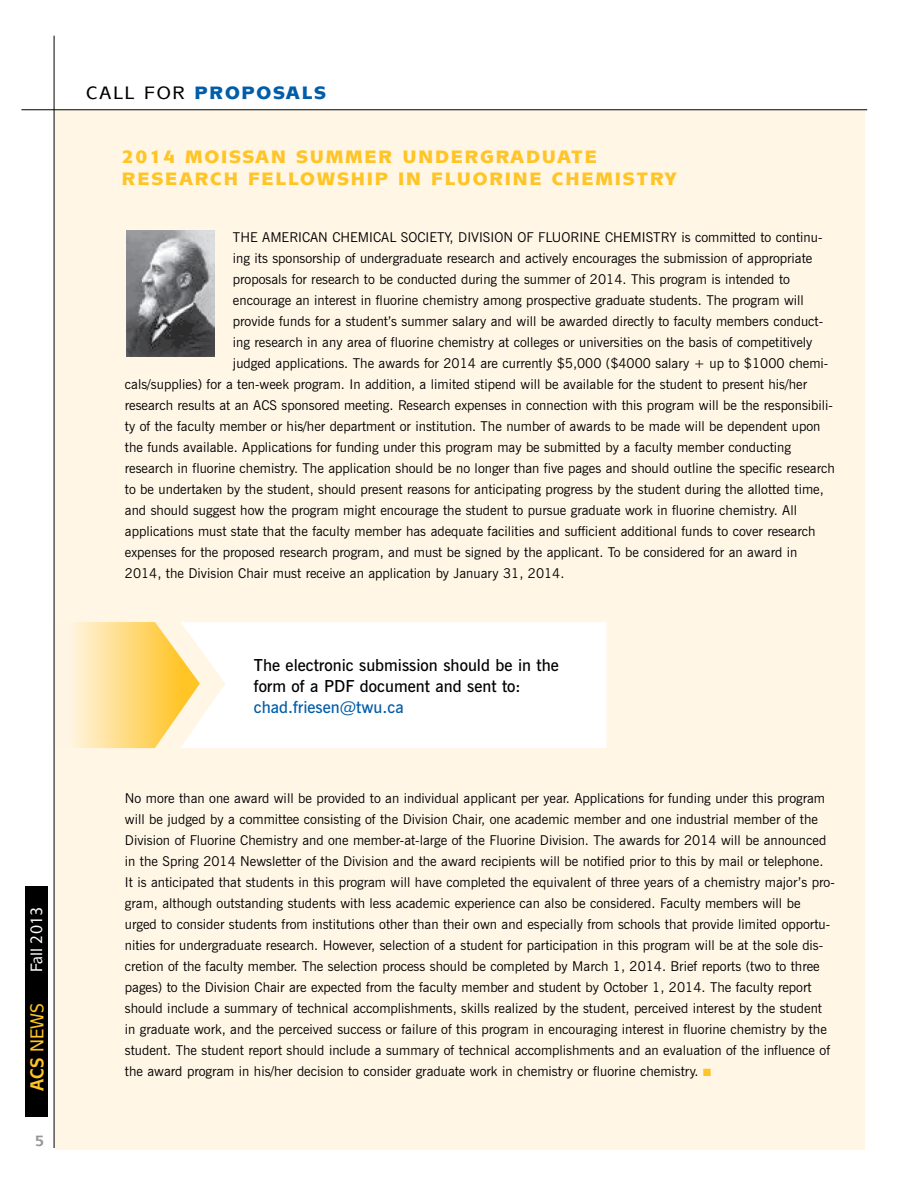
<style>
.page{position:relative;width:918px;height:1188px;background:#fff}
.page>*{position:absolute;margin:0;border:0;box-sizing:border-box;transform-origin:0 0}
.t1{font:500 18.75px "Mixage IT Cby BT";color:#ffc425;scale:.9 1}
.t2{font:900 18px/21.6px "Mixage IT Cby BT";letter-spacing:.1em;color:#ffc425}
.t3{font:900 18px "Mixage IT Cby BT";letter-spacing:.1em;color:#005daa}
.t4{font:600 16.5px/21px "News Gothic BT";color:#000}
.t5{font:600 16.5px "News Gothic BT";color:#005daa}
.t6{font:500 16.5px "Mixage IT Cby BT";color:#fff;scale:.9 1}
.t7{font:700 15px "Mixage IT Cby BT";color:#939598}
.t8{font:13.5px/21px "News Gothic BT";color:#000}
.s1{font-weight:700}
.s2{font-weight:500;color:#000}
.s3{color:#ffc425}
</style>
<div class="page">
<div style="left:56px;top:110px;width:809px;height:1040px;background:#fff6e6"></div>
<hr style="left:21px;top:109px;width:846px;height:1px;background:#000">
<div style="left:200px;top:622px;width:406px;height:126px;background:#fff"></div>
<img style="left:126px;top:230px;width:89px;height:126px">
<svg style="left:53px;top:622px;width:147px;height:126px"></svg>
<div style="left:26px;top:886px;width:22px;height:231px;background:#000"></div>
<hr style="left:54px;top:36px;width:1px;height:1112px;background:#000">
<p class="t6" style="left:26px;top:972px;width:74px;rotate:-90deg">Fall 2013</p>
<h1 class="t1" style="left:26px;top:1091px;width:99px;rotate:-90deg"><span class="s1">ACS</span> NEWS</h1>
<p class="t7" style="left:35px;top:1131px;width:11px">5</p>
<h2 class="t3" style="left:86px;top:82px;width:241px"><span class="s2">CALL FOR</span> PROPOSALS</h2>
<h2 class="t2" style="left:122px;top:146px;width:556px">2014 MOISSAN SUMMER UNDERGRADUATE<br>RESEARCH FELLOWSHIP IN FLUORINE CHEMISTRY</h2>
<p class="t8" style="left:233px;top:226px;width:591px">THE AMERICAN CHEMICAL SOCIETY, DIVISION OF FLUORINE CHEMISTRY is committed to continu-</p>
<p class="t8" style="left:233px;top:247px;width:581px">ing its sponsorship of undergraduate research and actively encourages the submission of appropriate</p>
<p class="t8" style="left:233px;top:268px;width:558px">proposals for research to be conducted during the summer of 2014. This program is intended to</p>
<p class="t8" style="left:233px;top:289px;width:572px">encourage an interest in fluorine chemistry among prospective graduate students. The program will</p>
<p class="t8" style="left:233px;top:310px;width:592px">provide funds for a student’s summer salary and will be awarded directly to faculty members conduct-</p>
<p class="t8" style="left:233px;top:331px;width:581px">ing research in any area of fluorine chemistry at colleges or universities on the basis of competitively</p>
<p class="t8" style="left:233px;top:352px;width:597px">judged applications. The awards for 2014 are currently $5,000 ($4000 salary + up to $1000 chemi-</p>
<p class="t8" style="left:125px;top:373px;width:684px">cals/supplies) for a ten-week program. In addition, a limited stipend will be available for the student to present his/her</p>
<p class="t8" style="left:125px;top:395px;width:710px">research results at an ACS sponsored meeting. Research expenses in connection with this program will be the responsibili-</p>
<p class="t8" style="left:125px;top:416px;width:697px">ty of the faculty member or his/her department or institution. The number of awards to be made will be dependent upon</p>
<p class="t8" style="left:125px;top:437px;width:668px">the funds available. Applications for funding under this program may be submitted by a faculty member conducting</p>
<p class="t8" style="left:125px;top:458px;width:711px">research in fluorine chemistry. The application should be no longer than five pages and should outline the specific research</p>
<p class="t8" style="left:125px;top:479px;width:700px">to be undertaken by the student, should present reasons for anticipating progress by the student during the allotted time,</p>
<p class="t8" style="left:125px;top:500px;width:674px">and should suggest how the program might encourage the student to pursue graduate work in fluorine chemistry. All</p>
<p class="t8" style="left:125px;top:521px;width:692px">applications must state that the faculty member has adequate facilities and sufficient additional funds to cover research</p>
<p class="t8" style="left:125px;top:542px;width:674px">expenses for the proposed research program, and must be signed by the applicant. To be considered for an award in</p>
<p class="t8" style="left:125px;top:563px;width:441px">2014, the Division Chair must receive an application by January 31, 2014.</p>
<p class="t4" style="left:254px;top:654px;width:306px">The electronic submission should be in the form of a PDF document and sent to:</p>
<p class="t5" style="left:254px;top:697px;width:151px">chad.friesen@twu.ca</p>
<p class="t8" style="left:125px;top:787px;width:711px">No more than one award will be provided to an individual applicant per year. Applications for funding under this program will be judged by a committee consisting of the Division Chair, one academic member and one industrial member of the Division of Fluorine Chemistry and one member-at-large of the Fluorine Division. The awards for 2014 will be announced in the Spring 2014 Newsletter of the Division and the award recipients will be notified prior to this by mail or telephone.<br>It is anticipated that students in this program will have completed the equivalent of three years of a chemistry major’s pro&shy;gram, although outstanding students with less academic experience can also be considered. Faculty members will be urged to consider students from institutions other than their own and especially from schools that provide limited opportu&shy;nities for undergraduate research. However, selection of a student for participation in this program will be at the sole dis&shy;cretion of the faculty member. The selection process should be completed by March 1, 2014. Brief reports (two to three pages) to the Division Chair are expected from the faculty member and student by October 1, 2014. The faculty report should include a summary of technical accomplishments, skills realized by the student, perceived interest by the student in graduate work, and the perceived success or failure of this program in encouraging interest in fluorine chemistry by the student. The student report should include a summary of technical accomplishments and an evaluation of the influence of the award program in his/her decision to consider graduate work in chemistry or fluorine chemistry. <span class="s3">■</span></p>
</div>
